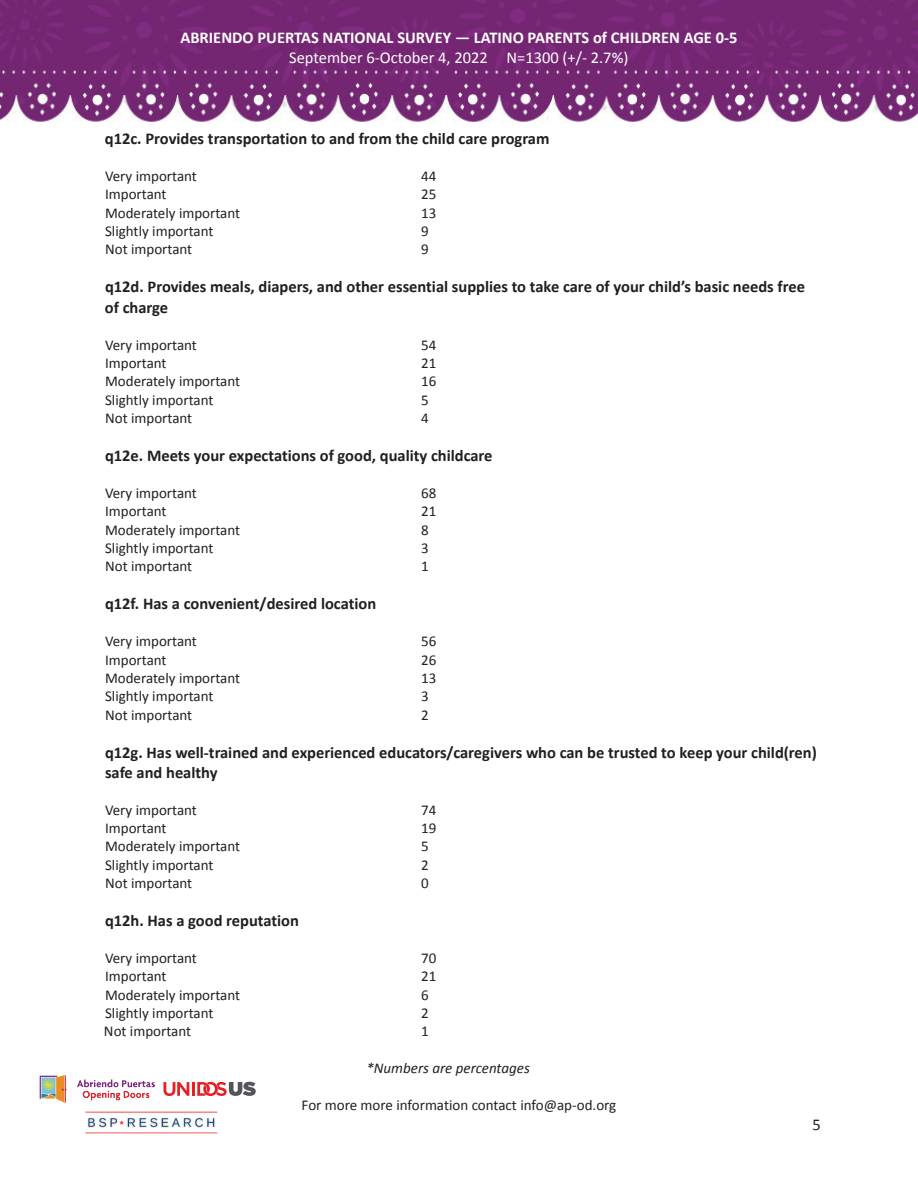
<style>
.page{position:relative;width:918px;height:1188px;background:#fff}
.page>*{position:absolute;margin:0;border:0;box-sizing:border-box;transform-origin:0 0}
.t1{font:700 16.5px/20.1px "Calibri";color:#231f20}
.t2{font:700 16.5px "Calibri";color:#fff}
.t3{font:16.5px "Calibri";color:#fff}
.t4{font:16.5px "Calibri";color:#231f20}
.t5{font:15px "Calibri";color:#231f20}
.t6{font:italic 15px "Calibri";color:#231f20}
</style>
<div class="page">
<img style="left:0;top:0;width:918px;height:122px">
<img style="left:39px;top:1075px;width:116px;height:28px">
<img style="left:86px;top:1111px;width:132px;height:23px">
<svg style="left:163px;top:1082px;width:26px;height:14px"></svg>
<hr style="left:192px;top:1082px;width:3px;height:14px;background:#e52027">
<svg style="left:197px;top:1082px;width:59px;height:14px"></svg>
<p class="t2" style="left:180px;top:27px;width:559px">ABRIENDO PUERTAS NATIONAL SURVEY — LATINO PARENTS of CHILDREN AGE 0-5</p>
<p class="t3" style="left:289px;top:47px;width:341px">September 6-October 4, 2022 N=1300 (+/- 2.7%)</p>
<p class="t1" style="left:105px;top:129px;width:446px">q12c. Provides transportation to and from the child care program</p>
<p class="t5" style="left:105px;top:167px;width:93px">Very important</p>
<p class="t5" style="left:421px;top:167px;width:17px">44</p>
<p class="t5" style="left:105px;top:185px;width:63px">Important</p>
<p class="t5" style="left:421px;top:185px;width:17px">25</p>
<p class="t5" style="left:105px;top:203px;width:137px">Moderately important</p>
<p class="t5" style="left:421px;top:203px;width:17px">13</p>
<p class="t5" style="left:105px;top:222px;width:110px">Slightly important</p>
<p class="t5" style="left:421px;top:222px;width:9px">9</p>
<p class="t5" style="left:105px;top:240px;width:89px">Not important</p>
<p class="t5" style="left:421px;top:240px;width:9px">9</p>
<p class="t1" style="left:105px;top:277px;width:702px">q12d. Provides meals, diapers, and other essential supplies to take care of your child’s basic needs free of charge</p>
<p class="t5" style="left:105px;top:335px;width:93px">Very important</p>
<p class="t5" style="left:421px;top:335px;width:17px">54</p>
<p class="t5" style="left:105px;top:353px;width:63px">Important</p>
<p class="t5" style="left:421px;top:353px;width:17px">21</p>
<p class="t5" style="left:105px;top:372px;width:137px">Moderately important</p>
<p class="t5" style="left:421px;top:372px;width:17px">16</p>
<p class="t5" style="left:105px;top:390px;width:110px">Slightly important</p>
<p class="t5" style="left:421px;top:390px;width:9px">5</p>
<p class="t5" style="left:105px;top:408px;width:89px">Not important</p>
<p class="t5" style="left:421px;top:408px;width:9px">4</p>
<p class="t1" style="left:105px;top:445px;width:389px">q12e. Meets your expectations of good, quality childcare</p>
<p class="t5" style="left:105px;top:483px;width:93px">Very important</p>
<p class="t5" style="left:421px;top:483px;width:17px">68</p>
<p class="t5" style="left:105px;top:502px;width:63px">Important</p>
<p class="t5" style="left:421px;top:502px;width:17px">21</p>
<p class="t5" style="left:105px;top:520px;width:137px">Moderately important</p>
<p class="t5" style="left:421px;top:520px;width:9px">8</p>
<p class="t5" style="left:105px;top:538px;width:110px">Slightly important</p>
<p class="t5" style="left:421px;top:538px;width:9px">3</p>
<p class="t5" style="left:105px;top:557px;width:89px">Not important</p>
<p class="t5" style="left:421px;top:557px;width:9px">1</p>
<p class="t1" style="left:105px;top:594px;width:273px">q12f. Has a convenient/desired location</p>
<p class="t5" style="left:105px;top:632px;width:93px">Very important</p>
<p class="t5" style="left:421px;top:632px;width:17px">56</p>
<p class="t5" style="left:105px;top:650px;width:63px">Important</p>
<p class="t5" style="left:421px;top:650px;width:17px">26</p>
<p class="t5" style="left:105px;top:668px;width:137px">Moderately important</p>
<p class="t5" style="left:421px;top:668px;width:17px">13</p>
<p class="t5" style="left:105px;top:687px;width:110px">Slightly important</p>
<p class="t5" style="left:421px;top:687px;width:9px">3</p>
<p class="t5" style="left:105px;top:705px;width:89px">Not important</p>
<p class="t5" style="left:421px;top:705px;width:9px">2</p>
<p class="t1" style="left:105px;top:742px;width:713px">q12g. Has well-trained and experienced educators/caregivers who can be trusted to keep your child(ren) safe and healthy</p>
<p class="t5" style="left:105px;top:800px;width:93px">Very important</p>
<p class="t5" style="left:421px;top:800px;width:17px">74</p>
<p class="t5" style="left:105px;top:819px;width:63px">Important</p>
<p class="t5" style="left:421px;top:819px;width:17px">19</p>
<p class="t5" style="left:105px;top:837px;width:137px">Moderately important</p>
<p class="t5" style="left:421px;top:837px;width:9px">5</p>
<p class="t5" style="left:105px;top:855px;width:110px">Slightly important</p>
<p class="t5" style="left:421px;top:855px;width:9px">2</p>
<p class="t5" style="left:105px;top:873px;width:89px">Not important</p>
<p class="t5" style="left:421px;top:873px;width:9px">0</p>
<p class="t1" style="left:105px;top:910px;width:195px">q12h. Has a good reputation</p>
<p class="t5" style="left:105px;top:949px;width:93px">Very important</p>
<p class="t5" style="left:421px;top:949px;width:17px">70</p>
<p class="t5" style="left:105px;top:967px;width:63px">Important</p>
<p class="t5" style="left:421px;top:967px;width:17px">21</p>
<p class="t5" style="left:105px;top:985px;width:137px">Moderately important</p>
<p class="t5" style="left:421px;top:985px;width:9px">6</p>
<p class="t5" style="left:105px;top:1003px;width:110px">Slightly important</p>
<p class="t5" style="left:421px;top:1003px;width:9px">2</p>
<p class="t5" style="left:104px;top:1022px;width:89px">Not important</p>
<p class="t5" style="left:421px;top:1022px;width:9px">1</p>
<p class="t6" style="left:366px;top:1058px;width:165px">*Numbers are percentages</p>
<p class="t5" style="left:302px;top:1096px;width:316px">For more more information contact info@ap-od.org</p>
<p class="t4" style="left:812px;top:1114px;width:10px">5</p>
</div>
